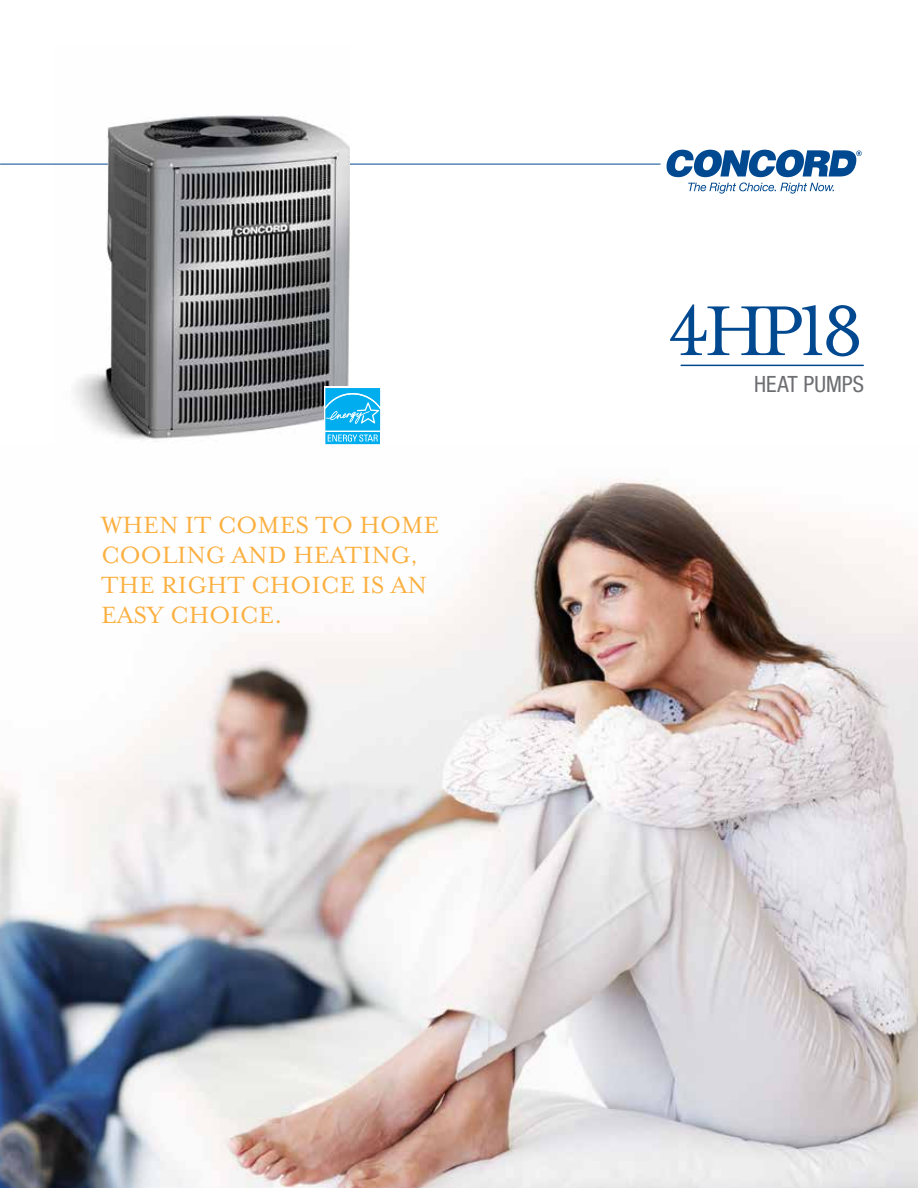
<style>
.page{position:relative;width:918px;height:1188px;background:#fff}
.page>*{position:absolute;margin:0;border:0;box-sizing:border-box;transform-origin:0 0}
.t1{font:81px "Mrs Eaves Roman Lining";letter-spacing:-.08em;color:#004990}
.t2{font:27px/30px "Mrs Eaves Roman";color:#fbb040}
.t3{font:condensed 22.5px "Helvetica Neue LT Std";color:#6d6e71}
</style>
<div class="page">
<hr style="left:321px;top:164px;width:339px;height:1px;background:#004990">
<img style="left:54px;top:115px;width:296px;height:327px">
<img style="left:0;top:478px;width:918px;height:710px">
<div style="left:324px;top:387px;width:57px;height:45px;background:#fff"></div>
<svg style="left:324px;top:388px;width:57px;height:57px;background:#36bff2"></svg>
<svg style="left:666px;top:150px;width:196px;height:44px"></svg>
<hr style="left:0;top:164px;width:108px;height:1px;background:#004990">
<hr style="left:681px;top:365px;width:182px;height:1px;background:#004990">
<p class="t2" style="left:101px;top:510px;width:339px">WHEN IT COMES TO HOME<br>COOLING AND HEATING,<br>THE RIGHT CHOICE IS AN<br>EASY CHOICE.</p>
<h1 class="t1" style="left:667px;top:287px;width:198px">4HP18</h1>
<p class="t3" style="left:754px;top:371px;width:111px">HEAT PUMPS</p>
</div>
